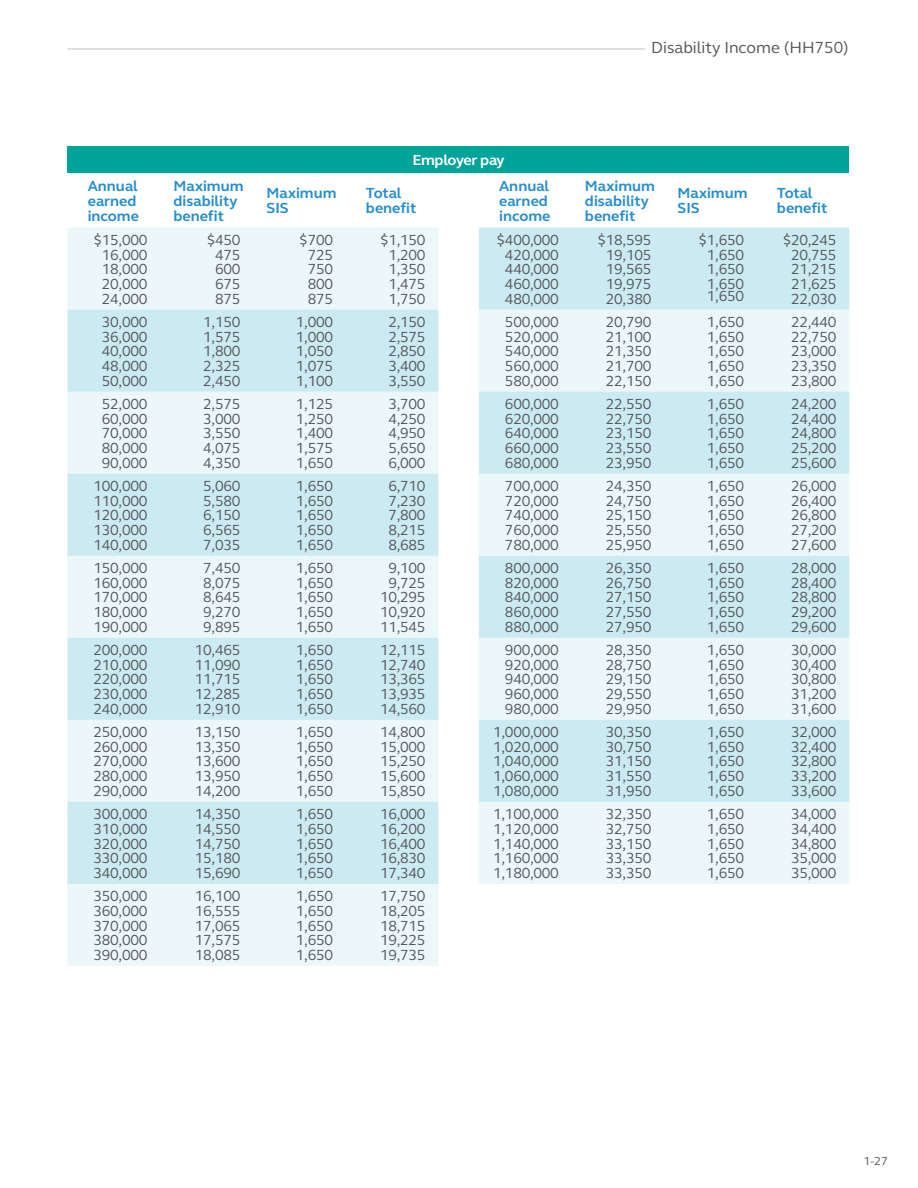
<style>
.page{position:relative;width:918px;height:1188px;background:#fff}
.page>*{position:absolute;margin:0;border:0;box-sizing:border-box;transform-origin:0 0}
.t1{font:16.5px "FS Elliot Pro";color:#54555a}
.t2{font:15px/14.7px "FS Elliot Pro";letter-spacing:-.02em;color:#54555a;text-align:justify}
.t3{font:700 15px/15px "FS Elliot Pro";color:#258ece}
.t4{font:700 15px "FS Elliot Pro";letter-spacing:-.02em;color:#fff}
.t5{font:12px "FS Elliot Pro";color:#54555a}
</style>
<div class="page">
<hr style="left:68px;top:49px;width:730px;height:1px;background:#c4c2c5">
<div style="left:646px;top:34px;width:203px;height:26px;background:#fff"></div>
<div style="left:68px;top:146px;width:781px;height:27px;background:#00a499"></div>
<div style="left:68px;top:884px;width:370px;height:82px;background:#ebf7f9"></div>
<svg style="left:68px;top:228px;width:781px;height:656px;background:#dcf1f5"></svg>
<p class="t4" style="left:412px;top:150px;width:94px">Employer pay</p>
<p class="t1" style="left:651px;top:36px;width:199px">Disability Income (HH750)</p>
<p class="t3" style="left:88px;top:178px;width:53px">Annual earned income</p>
<p class="t3" style="left:174px;top:178px;width:71px">Maximum disability benefit</p>
<p class="t3" style="left:267px;top:186px;width:71px">Maximum<br>SIS</p>
<p class="t3" style="left:366px;top:186px;width:52px">Total benefit</p>
<p class="t3" style="left:499px;top:178px;width:53px">Annual earned income</p>
<p class="t3" style="left:585px;top:178px;width:71px">Maximum disability benefit</p>
<p class="t3" style="left:678px;top:186px;width:71px">Maximum<br>SIS</p>
<p class="t3" style="left:777px;top:186px;width:52px">Total benefit</p>
<p class="t2" style="left:94px;top:232px;width:55px;text-align:center">$15,000<br>16,000<br>18,000<br>20,000<br>24,000</p>
<p class="t2" style="left:207px;top:232px;width:35px;text-align:center">$450<br>475<br>600<br>675<br>875</p>
<p class="t2" style="left:299px;top:232px;width:35px;text-align:center">$700<br>725<br>750<br>800<br>875</p>
<p class="t2" style="left:380px;top:232px;width:47px;text-align:center">$1,150<br>1,200<br>1,350<br>1,475<br>1,750</p>
<p class="t2" style="left:497px;top:232px;width:64px;text-align:center">$400,000<br>420,000<br>440,000<br>460,000<br>480,000</p>
<p class="t2" style="left:598px;top:232px;width:55px;text-align:center">$18,595<br>19,105<br>19,565<br>19,975<br>20,380</p>
<p class="t2" style="left:699px;top:232px;width:47px;text-align:center">$1,650<br>1,650<br>1,650<br>1,650</p>
<p class="t2" style="left:783px;top:232px;width:55px;text-align:center">$20,245<br>20,755<br>21,215<br>21,625<br>22,030</p>
<p class="t2" style="left:707px;top:288px;width:39px">1,650</p>
<p class="t2" style="left:102px;top:314px;width:47px">30,000<br>36,000<br>40,000<br>48,000<br>50,000</p>
<p class="t2" style="left:203px;top:314px;width:39px">1,150<br>1,575<br>1,800<br>2,325<br>2,450</p>
<p class="t2" style="left:296px;top:314px;width:39px">1,000<br>1,000<br>1,050<br>1,075<br>1,100</p>
<p class="t2" style="left:389px;top:314px;width:39px">2,150<br>2,575<br>2,850<br>3,400<br>3,550</p>
<p class="t2" style="left:505px;top:314px;width:55px">500,000<br>520,000<br>540,000<br>560,000<br>580,000</p>
<p class="t2" style="left:606px;top:314px;width:47px">20,790<br>21,100<br>21,350<br>21,700<br>22,150</p>
<p class="t2" style="left:707px;top:314px;width:39px">1,650<br>1,650<br>1,650<br>1,650<br>1,650</p>
<p class="t2" style="left:791px;top:314px;width:47px">22,440<br>22,750<br>23,000<br>23,350<br>23,800</p>
<p class="t2" style="left:102px;top:396px;width:47px">52,000<br>60,000<br>70,000<br>80,000<br>90,000</p>
<p class="t2" style="left:203px;top:396px;width:39px">2,575<br>3,000<br>3,550<br>4,075<br>4,350</p>
<p class="t2" style="left:296px;top:396px;width:39px">1,125<br>1,250<br>1,400<br>1,575<br>1,650</p>
<p class="t2" style="left:389px;top:396px;width:39px">3,700<br>4,250<br>4,950<br>5,650<br>6,000</p>
<p class="t2" style="left:505px;top:396px;width:55px">600,000<br>620,000<br>640,000<br>660,000<br>680,000</p>
<p class="t2" style="left:606px;top:396px;width:47px">22,550<br>22,750<br>23,150<br>23,550<br>23,950</p>
<p class="t2" style="left:707px;top:396px;width:39px">1,650<br>1,650<br>1,650<br>1,650<br>1,650</p>
<p class="t2" style="left:791px;top:396px;width:47px">24,200<br>24,400<br>24,800<br>25,200<br>25,600</p>
<p class="t2" style="left:94px;top:478px;width:55px">100,000<br>110,000<br>120,000<br>130,000<br>140,000</p>
<p class="t2" style="left:203px;top:478px;width:39px">5,060<br>5,580<br>6,150<br>6,565<br>7,035</p>
<p class="t2" style="left:296px;top:478px;width:39px">1,650<br>1,650<br>1,650<br>1,650<br>1,650</p>
<p class="t2" style="left:389px;top:478px;width:39px">6,710<br>7,230<br>7,800<br>8,215<br>8,685</p>
<p class="t2" style="left:505px;top:478px;width:55px">700,000<br>720,000<br>740,000<br>760,000<br>780,000</p>
<p class="t2" style="left:606px;top:478px;width:47px">24,350<br>24,750<br>25,150<br>25,550<br>25,950</p>
<p class="t2" style="left:707px;top:478px;width:39px">1,650<br>1,650<br>1,650<br>1,650<br>1,650</p>
<p class="t2" style="left:791px;top:478px;width:47px">26,000<br>26,400<br>26,800<br>27,200<br>27,600</p>
<p class="t2" style="left:94px;top:560px;width:55px">150,000<br>160,000<br>170,000<br>180,000<br>190,000</p>
<p class="t2" style="left:203px;top:560px;width:39px">7,450<br>8,075<br>8,645<br>9,270<br>9,895</p>
<p class="t2" style="left:296px;top:560px;width:39px">1,650<br>1,650<br>1,650<br>1,650<br>1,650</p>
<p class="t2" style="left:380px;top:560px;width:47px;text-align:center">9,100<br>9,725<br>10,295<br>10,920<br>11,545</p>
<p class="t2" style="left:505px;top:560px;width:55px">800,000<br>820,000<br>840,000<br>860,000<br>880,000</p>
<p class="t2" style="left:606px;top:560px;width:47px">26,350<br>26,750<br>27,150<br>27,550<br>27,950</p>
<p class="t2" style="left:707px;top:560px;width:39px">1,650<br>1,650<br>1,650<br>1,650<br>1,650</p>
<p class="t2" style="left:791px;top:560px;width:47px">28,000<br>28,400<br>28,800<br>29,200<br>29,600</p>
<p class="t2" style="left:94px;top:642px;width:55px">200,000<br>210,000<br>220,000<br>230,000<br>240,000</p>
<p class="t2" style="left:195px;top:642px;width:47px">10,465<br>11,090<br>11,715<br>12,285<br>12,910</p>
<p class="t2" style="left:296px;top:642px;width:39px">1,650<br>1,650<br>1,650<br>1,650<br>1,650</p>
<p class="t2" style="left:380px;top:642px;width:47px">12,115<br>12,740<br>13,365<br>13,935<br>14,560</p>
<p class="t2" style="left:505px;top:642px;width:55px">900,000<br>920,000<br>940,000<br>960,000<br>980,000</p>
<p class="t2" style="left:606px;top:642px;width:47px">28,350<br>28,750<br>29,150<br>29,550<br>29,950</p>
<p class="t2" style="left:707px;top:642px;width:39px">1,650<br>1,650<br>1,650<br>1,650<br>1,650</p>
<p class="t2" style="left:791px;top:642px;width:47px">30,000<br>30,400<br>30,800<br>31,200<br>31,600</p>
<p class="t2" style="left:94px;top:724px;width:55px">250,000<br>260,000<br>270,000<br>280,000<br>290,000</p>
<p class="t2" style="left:195px;top:724px;width:47px">13,150<br>13,350<br>13,600<br>13,950<br>14,200</p>
<p class="t2" style="left:296px;top:724px;width:39px">1,650<br>1,650<br>1,650<br>1,650<br>1,650</p>
<p class="t2" style="left:380px;top:724px;width:47px">14,800<br>15,000<br>15,250<br>15,600<br>15,850</p>
<p class="t2" style="left:493px;top:724px;width:67px">1,000,000<br>1,020,000<br>1,040,000<br>1,060,000<br>1,080,000</p>
<p class="t2" style="left:606px;top:724px;width:47px">30,350<br>30,750<br>31,150<br>31,550<br>31,950</p>
<p class="t2" style="left:707px;top:724px;width:39px">1,650<br>1,650<br>1,650<br>1,650<br>1,650</p>
<p class="t2" style="left:791px;top:724px;width:47px">32,000<br>32,400<br>32,800<br>33,200<br>33,600</p>
<p class="t2" style="left:94px;top:806px;width:55px">300,000<br>310,000<br>320,000<br>330,000<br>340,000</p>
<p class="t2" style="left:195px;top:806px;width:47px">14,350<br>14,550<br>14,750<br>15,180<br>15,690</p>
<p class="t2" style="left:296px;top:806px;width:39px">1,650<br>1,650<br>1,650<br>1,650<br>1,650</p>
<p class="t2" style="left:380px;top:806px;width:47px">16,000<br>16,200<br>16,400<br>16,830<br>17,340</p>
<p class="t2" style="left:493px;top:806px;width:67px">1,100,000<br>1,120,000<br>1,140,000<br>1,160,000<br>1,180,000</p>
<p class="t2" style="left:606px;top:806px;width:47px">32,350<br>32,750<br>33,150<br>33,350<br>33,350</p>
<p class="t2" style="left:707px;top:806px;width:39px">1,650<br>1,650<br>1,650<br>1,650<br>1,650</p>
<p class="t2" style="left:791px;top:806px;width:47px">34,000<br>34,400<br>34,800<br>35,000<br>35,000</p>
<p class="t2" style="left:94px;top:888px;width:55px">350,000<br>360,000<br>370,000<br>380,000<br>390,000</p>
<p class="t2" style="left:195px;top:888px;width:47px">16,100<br>16,555<br>17,065<br>17,575<br>18,085</p>
<p class="t2" style="left:296px;top:888px;width:39px">1,650<br>1,650<br>1,650<br>1,650<br>1,650</p>
<p class="t2" style="left:380px;top:888px;width:47px">17,750<br>18,205<br>18,715<br>19,225<br>19,735</p>
<p class="t5" style="left:863px;top:1153px;width:26px">1-27</p>
</div>
